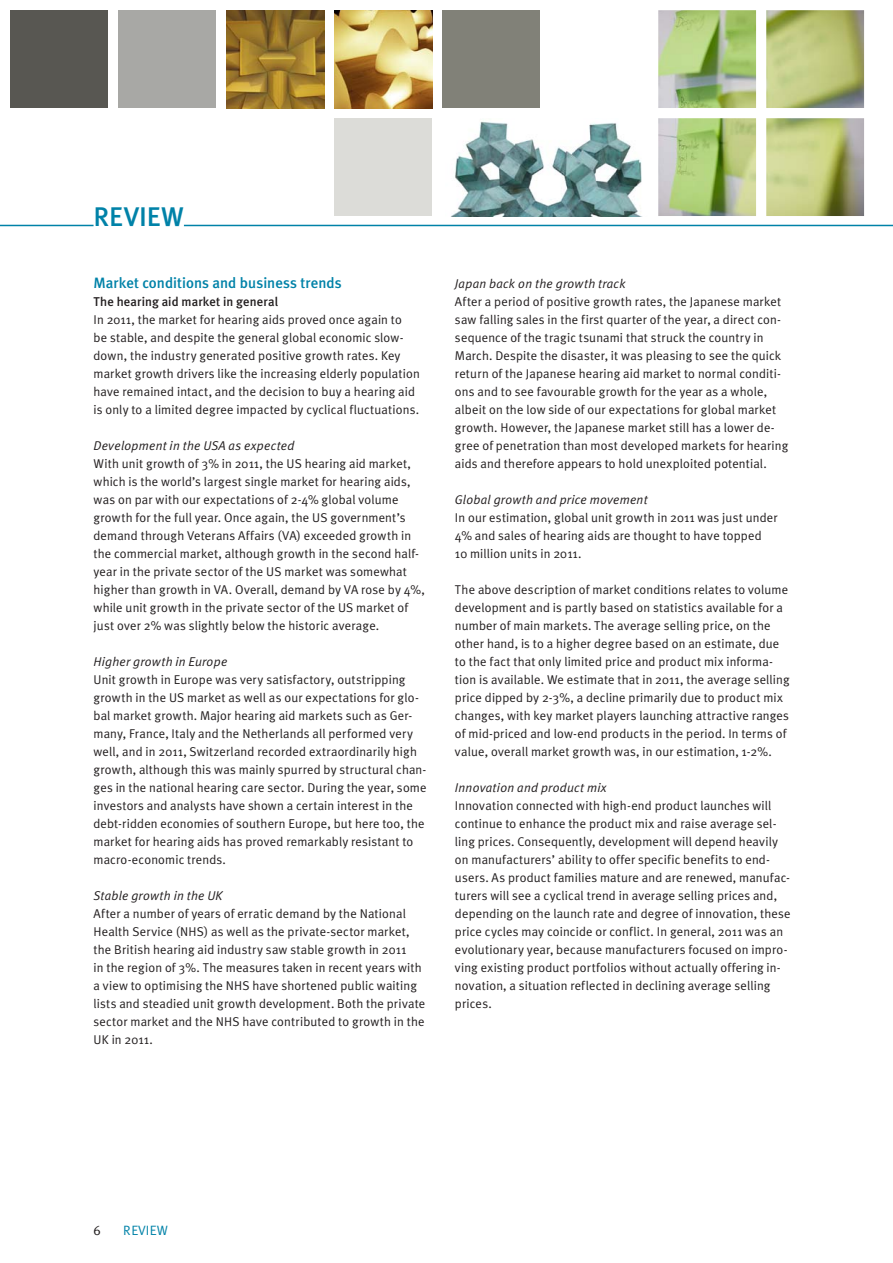
<style>
.page{position:relative;width:893px;height:1263px;background:#fff}
.page>*{position:absolute;margin:0;border:0;box-sizing:border-box;transform-origin:0 0}
.t1{font:500 27px "Meta Plus";color:#0082a8}
.t2{font:500 15px "Meta Plus";color:#0082a8}
.t3{font:13.5px "Meta Plus Normal";color:#0082a8}
.t4{font:13.5px "Meta Plus Normal";color:#231f20}
.t5{font:12.75px/18px "Meta Plus Normal";letter-spacing:.01em;color:#231f20}
.t6{font:italic 12.75px "Meta Plus Normal";letter-spacing:.015em;color:#231f20}
.t7{font:500 12.75px "Meta Plus";letter-spacing:.005em;color:#231f20}
</style>
<div class="page">
<hr style="left:0;top:225px;width:94px;height:1px;background:#0082a8">
<hr style="left:184px;top:225px;width:709px;height:1px;background:#0082a8">
<img style="left:658px;top:10px;width:206px;height:206px">
<img style="left:334px;top:10px;width:98px;height:98px">
<img style="left:451px;top:121px;width:191px;height:95px">
<div style="left:442px;top:10px;width:98px;height:98px;background:#818178"></div>
<div style="left:334px;top:118px;width:98px;height:98px;background:#dcdcd8"></div>
<div style="left:118px;top:10px;width:98px;height:98px;background:#a8a8a5"></div>
<div style="left:10px;top:10px;width:98px;height:98px;background:#585752"></div>
<img style="left:226px;top:10px;width:98px;height:98px">
<h1 class="t1" style="left:94px;top:201px;width:92px">REVIEW</h1>
<p class="t2" style="left:94px;top:274px;width:250px">Market conditions and business trends</p>
<p class="t7" style="left:94px;top:294px;width:186px">The hearing aid market in general</p>
<p class="t5" style="left:94px;top:310px;width:328px">In 2011, the market for hearing aids proved once again to<br>be stable, and despite the general global economic slow&shy;down, the industry generated positive growth rates. Key market growth drivers like the increasing elderly population have remained intact, and the decision to buy a hearing aid is only to a limited degree impacted by cyclical fluctuations.</p>
<p class="t6" style="left:94px;top:438px;width:202px">Development in the USA as expected</p>
<p class="t5" style="left:94px;top:454px;width:333px">With unit growth of 3% in 2011, the US hearing aid market, which is the world’s largest single market for hearing aids, was on par with our expectations of 2-4% global volume growth for the full year. Once again, the US government’s demand through Veterans Affairs (VA) exceeded growth in the commercial market, although growth in the second half&shy;year in the private sector of the US market was somewhat higher than growth in VA. Overall, demand by VA rose by 4%, while unit growth in the private sector of the US market of just over 2% was slightly below the historic average.</p>
<p class="t6" style="left:94px;top:654px;width:135px">Higher growth in Europe</p>
<p class="t5" style="left:94px;top:670px;width:335px">U nit growth in Europe was very satisfactory, outstripping growth in the US market as well as our expectations for glo&shy;bal market growth. Major hearing aid markets such as Ger&shy;many, France, Italy and the Netherlands all performed very well, and in 2011, Switzerland recorded extraordinarily high growth, although this was mainly spurred by structural chan&shy;ges in the national hearing care sector. D uring the year, some investors and analysts have shown a certain interest in the debt-ridden economies of southern Europe, but here too, the market for hearing aids has proved remarkably resistant to macro-economic trends.</p>
<p class="t6" style="left:94px;top:888px;width:131px">Stable growth in the UK</p>
<p class="t5" style="left:94px;top:905px;width:333px">After a number of years of erratic demand by the National Health Service (NHS) as well as the private-sector market, the British hearing aid industry saw stable growth in 2011<br>in the region of 3%. The measures taken in recent years with a view to optimising the NHS have shortened public waiting lists and steadied unit growth development. Both the private sector market and the NHS have contributed to growth in the U K in 2011.</p>
<p class="t6" style="left:455px;top:276px;width:172px">Japan back on the growth track</p>
<p class="t5" style="left:455px;top:293px;width:335px">After a period of positive growth rates, the Japanese market saw falling sales in the first quarter of the year, a direct con&shy;sequence of the tragic tsunami that struck the country in March. Despite the disaster, it was pleasing to see the quick return of the Japanese hearing aid market to normal conditi&shy;ons and to see favourable growth for the year as a whole, albeit on the low side of our expectations for global market growth. However, the Japanese market still has a lower de&shy;gree of penetration than most developed markets for hearing aids and therefore appears to hold unexploited potential.</p>
<p class="t6" style="left:455px;top:492px;width:194px">Global growth and price movement</p>
<p class="t5" style="left:455px;top:509px;width:324px">In our estimation, global unit growth in 2011 was just under<br>4% and sales of hearing aids are thought to have topped<br>10 million units in 2011.</p>
<p class="t5" style="left:455px;top:581px;width:336px">The above description of market conditions relates to volume development and is partly based on statistics available for a number of main markets. The average selling price, on the other hand, is to a higher degree based on an estimate, due to the fact that only limited price and product mix informa&shy;tion is available. We estimate that in 2011, the average selling price dipped by 2-3%, a decline primarily due to product mix changes, with key market players launching attractive ranges of mid-priced and low-end products in the period. In terms of value, overall market growth was, in our estimation, 1-2%.</p>
<p class="t6" style="left:455px;top:780px;width:153px">Innovation and product mix</p>
<p class="t5" style="left:455px;top:797px;width:337px">Innovation connected with high-end product launches will continue to enhance the product mix and raise average sel&shy;ling prices. Consequently, development will depend heavily on manufacturers’ ability to offer specific benefits to end&shy;users. As product families mature and are renewed, manufac&shy;turers will see a cyclical trend in average selling prices and, depending on the launch rate and degree of innovation, these price cycles may coincide or conflict. In general, 2011 was an evolutionary year, because manufacturers focused on impro&shy;ving existing product portfolios without actually offering in&shy;novation, a situation reflected in declining average selling prices.</p>
<p class="t4" style="left:94px;top:1223px;width:9px">6</p>
<p class="t3" style="left:123px;top:1223px;width:46px">REVIEW</p>
</div>
